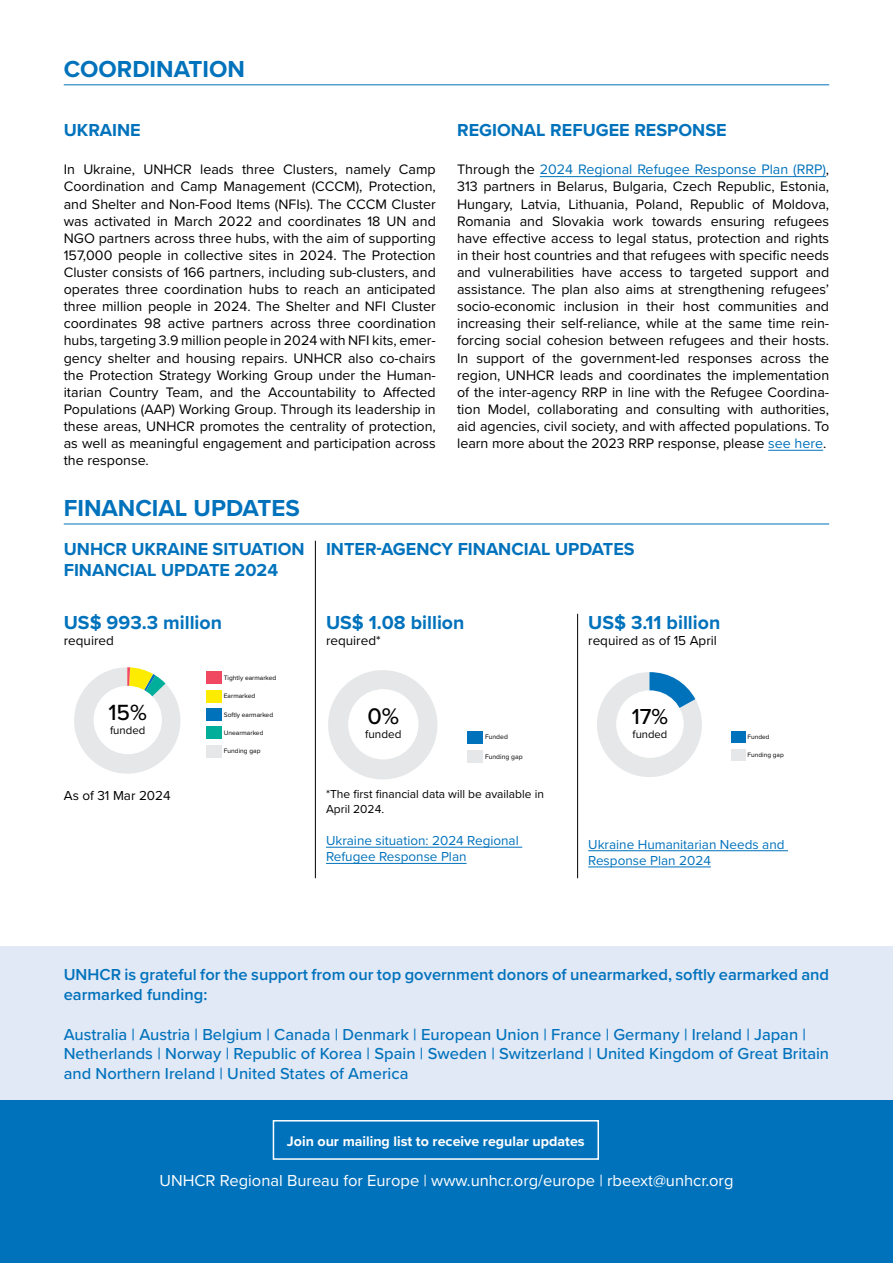
<style>
.page{position:relative;width:893px;height:1263px;background:#fff}
.page>*{position:absolute;margin:0;border:0;box-sizing:border-box;transform-origin:0 0}
.t1{font:700 24px "Proxima Nova";color:#0072bc}
.t2{font:500 23.4px "Proxima Nova";color:#000}
.t3{font:500 22.8px "Proxima Nova";color:#000}
.t4{font:500 22.5px "Proxima Nova";color:#000}
.t5{font:700 19.5px "Proxima Nova";color:#0072bc}
.t6{font:700 18px/21px "Proxima Nova";color:#0072bc}
.t7{font:500 16.5px/19.8px "Proxima Nova";color:#0072bc}
.t8{font:600 16.5px/19.8px "Proxima Nova";color:#0072bc}
.t9{font:16.5px "Proxima Nova";color:#fff}
.t10{font:14.25px/17.1px "Proxima Nova";color:#000;text-align:justify}
.t11{font:700 14.25px "Proxima Nova";color:#fff}
.t12{font:13.5px/16.2px "Proxima Nova";color:#0072bc}
.t13{font:13.5px "Proxima Nova";color:#000}
.t14{font:12px/14.4px "Proxima Nova";color:#000}
.t15{font:11.7px "Proxima Nova";color:#000}
.t16{font:11.4px "Proxima Nova";color:#000}
.t17{font:11.25px "Proxima Nova";color:#000}
.t18{font:6.9px "Proxima Nova";color:#000}
.t19{font:6.6px "Proxima Nova";color:#000}
.s1{color:#0072bc}
</style>
<div class="page">
<div style="left:0;top:946px;width:893px;height:154px;background:#e1e8f6"></div>
<div style="left:0;top:1100px;width:893px;height:163px;background:#0072bc"></div>
<hr style="left:64px;top:84px;width:765px;height:1px;background:#0072bc">
<hr style="left:540px;top:176px;width:286px;height:1px;background:#0072bc">
<hr style="left:768px;top:450px;width:55px;height:1px;background:#0072bc">
<hr style="left:64px;top:523px;width:765px;height:1px;background:#0072bc">
<svg style="left:74px;top:667px;width:107px;height:107px"></svg>
<div style="left:94px;top:686px;width:68px;height:68px;background:#fff;border-radius:50%"></div>
<div style="left:207px;top:745px;width:15px;height:12px;background:#e6e7e8"></div>
<div style="left:207px;top:727px;width:15px;height:12px;background:#00ae9a"></div>
<div style="left:207px;top:708px;width:15px;height:12px;background:#0072bc"></div>
<div style="left:207px;top:690px;width:15px;height:12px;background:#fdeb00"></div>
<div style="left:207px;top:672px;width:15px;height:12px;background:#ef4860"></div>
<hr style="left:326px;top:847px;width:196px;height:1px;background:#0072bc">
<hr style="left:326px;top:863px;width:141px;height:1px;background:#0072bc">
<div style="left:328px;top:670px;width:109px;height:109px;background:#e6e7e8;border-radius:55px"></div>
<div style="left:348px;top:689px;width:70px;height:70px;background:#fff;border-radius:50%"></div>
<div style="left:467px;top:750px;width:16px;height:12px;background:#e6e7e8"></div>
<div style="left:467px;top:731px;width:16px;height:12px;background:#0072bc"></div>
<hr style="left:588px;top:850px;width:200px;height:1px;background:#0072bc">
<hr style="left:588px;top:866px;width:123px;height:1px;background:#0072bc">
<svg style="left:597px;top:672px;width:105px;height:105px"></svg>
<div style="left:616px;top:690px;width:68px;height:68px;background:#fff;border-radius:50%"></div>
<div style="left:731px;top:749px;width:15px;height:12px;background:#e6e7e8"></div>
<div style="left:731px;top:730px;width:15px;height:12px;background:#0072bc"></div>
<hr style="left:315px;top:541px;width:1px;height:337px;background:#000">
<hr style="left:577px;top:614px;width:1px;height:264px;background:#000">
<div style="left:273px;top:1120px;width:326px;height:40px;border:2px solid #fff"></div>
<h1 class="t1" style="left:64px;top:51px;width:183px">COORDINATION</h1>
<p class="t6" style="left:64px;top:119px;width:78px">UKRAINE</p>
<p class="t10" style="left:64px;top:160px;width:374px">In Ukraine, UNHCR leads three Clusters, namely Camp Coordination and Camp Management (CCCM), Protection, and Shelter and Non-Food Items (NFIs). The CCCM Cluster was activated in March 2022 and coordinates 18 UN and NGO partners across three hubs, with the aim of supporting 157,000 people in collective sites in 2024. The Protection Cluster consists of 166 partners, including sub-clusters, and operates three coordination hubs to reach an anticipated three million people in 2024. The Shelter and NFI Cluster coordinates 98 active partners across three coordination hubs, targeting 3.9 million people in 2024 with NFI kits, emer&shy;gency shelter and housing repairs. UNHCR also co-chairs the Protection Strategy Working Group under the Human&shy;itarian Country Team, and the Accountability to Affected Populations (AAP) Working Group. Through its leadership in these areas, UNHCR promotes the centrality of protection, as well as meaningful engagement and participation across the response.</p>
<p class="t6" style="left:457px;top:119px;width:271px">REGIONAL REFUGEE RESPONSE</p>
<p class="t10" style="left:457px;top:160px;width:374px">Through the <span class="s1">2024 Regional Refugee Response Plan (RRP)</span>, 313 partners in Belarus, Bulgaria, Czech Republic, Estonia, Hungary, Latvia, Lithuania, Poland, Republic of Moldova, Romania and Slovakia work towards ensuring refugees have effective access to legal status, protection and rights in their host countries and that refugees with specific needs and vulnerabilities have access to targeted support and assistance. The plan also aims at strengthening refugees’ socio-economic inclusion in their host communities and increasing their self-reliance, while at the same time rein&shy;forcing social cohesion between refugees and their hosts.<br>In support of the government-led responses across the region, UNHCR leads and coordinates the implementation of the inter-agency RRP in line with the Refugee Coordina&shy;tion Model, collaborating and consulting with authorities, aid agencies, civil society, and with affected populations. To learn more about the 2023 RRP response, please <span class="s1">see here</span>.</p>
<h1 class="t1" style="left:64px;top:490px;width:237px">FINANCIAL UPDATES</h1>
<p class="t6" style="left:64px;top:538px;width:242px">UNHCR UKRAINE SITUATION<br>FINANCIAL UPDATE 2024</p>
<h3 class="t5" style="left:64px;top:608px;width:160px">US$ 993.3 million</h3>
<p class="t13" style="left:64px;top:631px;width:52px">required</p>
<p class="t19" style="left:224px;top:673px;width:54px">Tightly earmarked</p>
<h3 class="t3" style="left:108px;top:695px;width:40px">15%</h3>
<p class="t16" style="left:110px;top:721px;width:37px">funded</p>
<p class="t13" style="left:64px;top:786px;width:108px">As of 31 Mar 2024</p>
<p class="t19" style="left:224px;top:691px;width:33px">Earmarked</p>
<p class="t19" style="left:224px;top:709px;width:51px">Softly earmarked</p>
<p class="t19" style="left:224px;top:728px;width:41px">Unearmarked</p>
<p class="t19" style="left:224px;top:746px;width:38px">Funding gap</p>
<p class="t6" style="left:326px;top:538px;width:310px">INTER-AGENCY FINANCIAL UPDATES</p>
<h3 class="t5" style="left:326px;top:608px;width:140px">US$ 1.08 billion</h3>
<p class="t13" style="left:326px;top:631px;width:56px">required*</p>
<h3 class="t5" style="left:588px;top:608px;width:134px">US$ 3.11 billion</h3>
<p class="t13" style="left:588px;top:631px;width:130px">required as of 15 April</p>
<h2 class="t2" style="left:367px;top:699px;width:33px">0%</h2>
<p class="t15" style="left:365px;top:726px;width:38px">funded</p>
<p class="t18" style="left:485px;top:732px;width:24px">Funded</p>
<h3 class="t4" style="left:632px;top:700px;width:38px">17%</h3>
<p class="t17" style="left:632px;top:725px;width:36px">funded</p>
<p class="t19" style="left:748px;top:731px;width:24px">Funded</p>
<p class="t18" style="left:485px;top:751px;width:39px">Funding gap</p>
<p class="t19" style="left:748px;top:750px;width:38px">Funding gap</p>
<p class="t14" style="left:326px;top:786px;width:220px">*The first financial data will be available in<br>April 2024.</p>
<p class="t12" style="left:326px;top:832px;width:194px">Ukraine situation: 2024 Regional<br>Refugee Response Plan</p>
<p class="t12" style="left:588px;top:835px;width:198px">Ukraine Humanitarian Needs and<br>Response Plan 2024</p>
<p class="t8" style="left:64px;top:964px;width:767px">UNHCR is grateful for the support from our top government donors of unearmarked, softly earmarked and earmarked funding:</p>
<p class="t7" style="left:64px;top:1023px;width:767px">Australia | Austria | Belgium | Canada | Denmark | European Union | France | Germany | Ireland | Japan |<br>Netherlands | Norway | Republic of Korea | Spain | Sweden | Switzerland | United Kingdom of Great Britain and Northern Ireland | United States of America</p>
<p class="t11" style="left:287px;top:1130px;width:299px">Join our mailing list to receive regular updates</p>
<p class="t9" style="left:159px;top:1168px;width:576px">UNHCR Regional Bureau for Europe | www.unhcr.org/europe | rbeext@unhcr.org</p>
</div>
